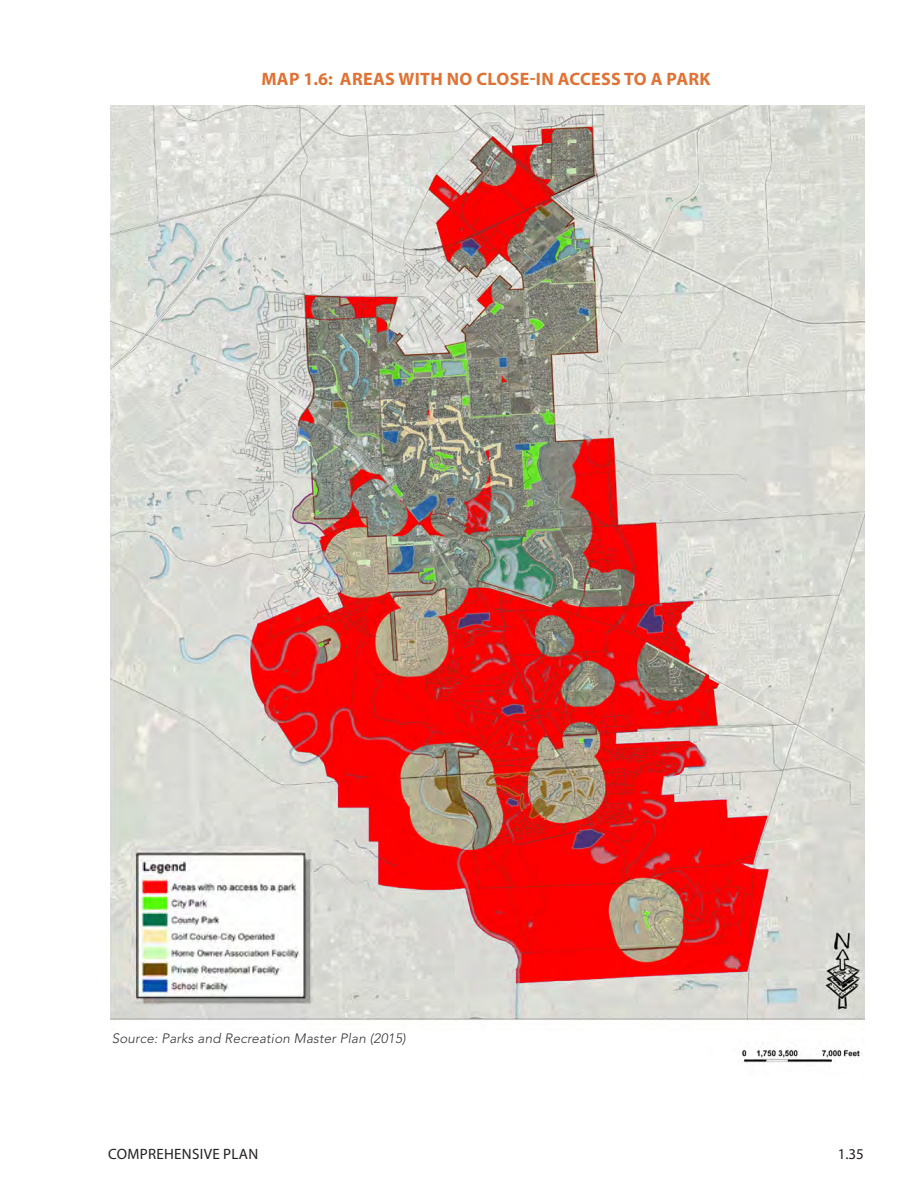
<style>
.page{position:relative;width:918px;height:1188px;background:#fff}
.page>*{position:absolute;margin:0;border:0;box-sizing:border-box;transform-origin:0 0}
.t1{font:700 18px "Myriad Pro";letter-spacing:.02em;color:#e07234}
.t2{font:15px "Myriad Pro";letter-spacing:.02em;color:#231f20}
.t3{font:italic 300 13.5px "Avenir LT Std";letter-spacing:.015em;color:#363536}
</style>
<div class="page">
<img style="left:110px;top:106px;width:755px;height:957px">
<div style="left:96px;top:1035px;width:607px;height:47px;background:#fff"></div>
<img style="left:132px;top:847px;width:181px;height:157px">
<h1 class="t1" style="left:261px;top:67px;width:451px">MAP 1.6: AREAS WITH NO CLOSE-IN ACCESS TO A PARK</h1>
<p class="t3" style="left:112px;top:1031px;width:296px">Source: Parks and Recreation Master Plan (2015)</p>
<p class="t2" style="left:108px;top:1144px;width:152px">COMPREHENSIVE PLAN</p>
<p class="t2" style="left:838px;top:1144px;width:28px">1.35</p>
</div>
